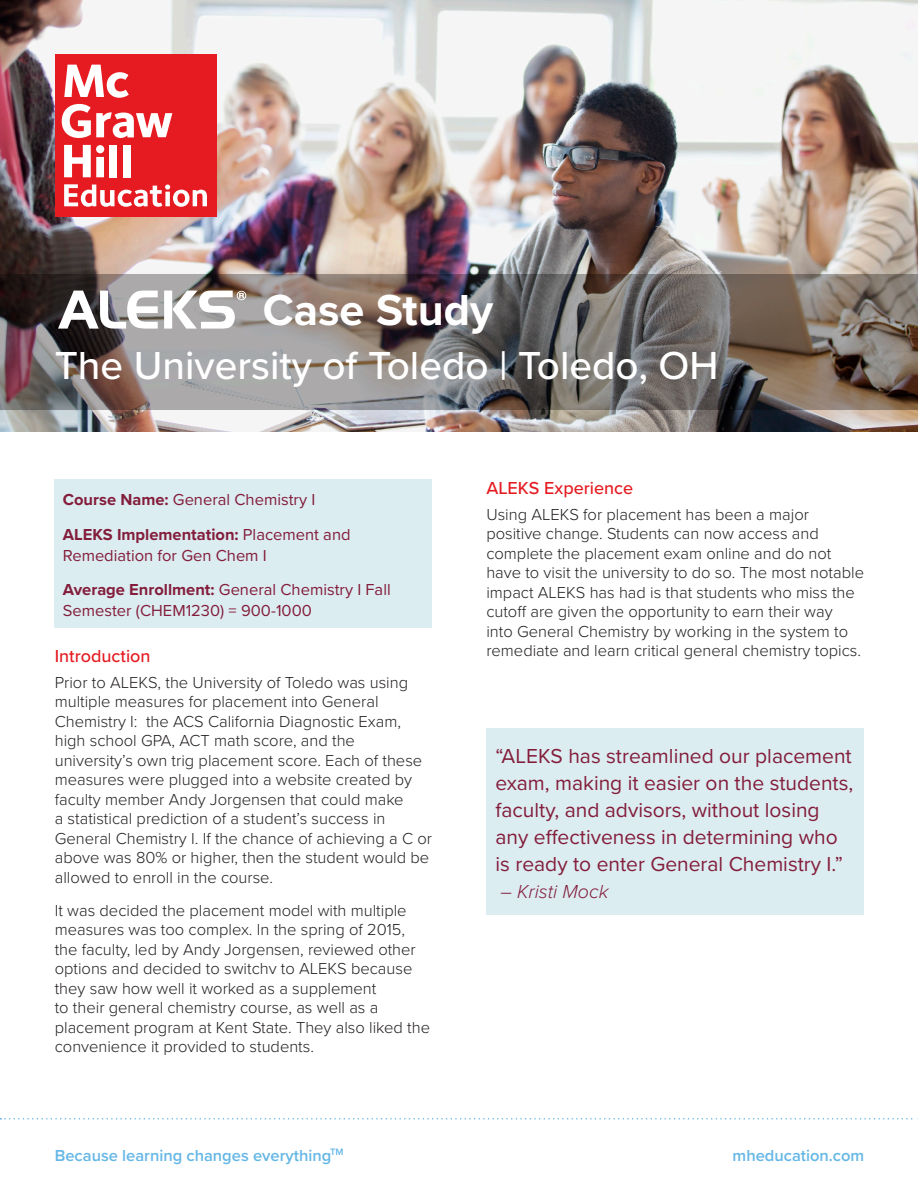
<style>
.page{position:relative;width:918px;height:1188px;background:#fff}
.page>*{position:absolute;margin:0;border:0;box-sizing:border-box;transform-origin:0 0}
.t1{font:700 45px "Proxima Nova";color:#fff}
.t2{font:500 40.5px "Proxima Nova";color:#fff}
.t3{font:21px/27px "Proxima Nova";color:#831d3b}
.t4{font:italic 300 19.5px "Proxima Nova";color:#831d3b}
.Paragraph_Header{font:500 18px "Proxima Nova";color:#e51b21}
.Prgh_Body{font:300 16.5px/19.5px "Proxima Nova";color:#231f20}
.Intro_Sections_-_Bod{font:16.5px/21px "Proxima Nova";color:#831d3b}
.t5{font:600 16.5px "Proxima Nova";color:#65b7e6}
.s1{font-weight:700}
</style>
<div class="page">
<img style="left:0;top:0;width:918px;height:431px">
<svg style="left:0;top:1118px;width:918px;height:2px"></svg>
<div style="left:55px;top:54px;width:162px;height:162px;background:#e51b21"></div>
<svg style="left:64px;top:65px;width:65px;height:33px"></svg>
<svg style="left:64px;top:145px;width:40px;height:32px"></svg>
<div style="left:110px;top:145px;width:7px;height:32px;background:#fff"></div>
<div style="left:123px;top:145px;width:8px;height:32px;background:#fff"></div>
<svg style="left:62px;top:104px;width:110px;height:34px"></svg>
<svg style="left:64px;top:184px;width:143px;height:23px"></svg>
<img style="left:0;top:274px;width:918px;height:135px">
<svg style="left:58px;top:291px;width:100px;height:38px"></svg>
<svg style="left:164px;top:291px;width:82px;height:38px"></svg>
<div style="left:486px;top:728px;width:378px;height:187px;background:#dcedf1"></div>
<div style="left:54px;top:479px;width:378px;height:149px;background:#dcedf1"></div>
<p class="t1" style="left:263px;top:276px;width:232px">Case Study</p>
<p class="t2" style="left:55px;top:335px;width:665px">The University of Toledo | Toledo, OH</p>
<p class="Intro_Sections_-_Bod" style="left:63px;top:489px;width:254px"><span class="s1">Course Name:</span> General Chemistry I</p>
<p class="Intro_Sections_-_Bod" style="left:63px;top:523px;width:289px"><span class="s1">ALEKS Implementation:</span> Placement and<br>Remediation for Gen Chem I</p>
<p class="Intro_Sections_-_Bod" style="left:63px;top:579px;width:329px"><span class="s1">Average Enrollment:</span> General Chemistry I Fall<br>Semester (CHEM1230) = 900-1000</p>
<p class="Paragraph_Header" style="left:55px;top:642px;width:97px">Introduction</p>
<p class="Prgh_Body" style="left:55px;top:672px;width:379px">Prior to ALEKS, the University of Toledo was using multiple measures for placement into General Chemistry I: the ACS California Diagnostic Exam, high school GPA, ACT math score, and the university’s own trig placement score. Each of these measures were plugged into a website created by faculty member Andy Jorgensen that could make<br>a statistical prediction of a student’s success in General Chemistry I. If the chance of achieving a C or above was 80% or higher, then the student would be allowed to enroll in the course.</p>
<p class="Prgh_Body" style="left:55px;top:900px;width:377px">It was decided the placement model with multiple measures was too complex. In the spring of 2015, the faculty, led by Andy Jorgensen, reviewed other options and decided to switchv to ALEKS because they saw how well it worked as a supplement<br>to their general chemistry course, as well as a placement program at Kent State. They also liked the convenience it provided to students.</p>
<p class="Paragraph_Header" style="left:486px;top:474px;width:148px">ALEKS Experience</p>
<p class="Prgh_Body" style="left:486px;top:504px;width:379px">Using ALEKS for placement has been a major positive change. Students can now access and complete the placement exam online and do not have to visit the university to do so. The most notable impact ALEKS has had is that students who miss the cutoff are given the opportunity to earn their way<br>into General Chemistry by working in the system to remediate and learn critical general chemistry topics.</p>
<p class="t3" style="left:496px;top:742px;width:359px">“ALEKS has streamlined our placement exam, making it easier on the students, faculty, and advisors, without losing any effectiveness in determining who is ready to enter General Chemistry I.”</p>
<p class="t4" style="left:501px;top:877px;width:109px">– Kristi Mock</p>
<p class="t5" style="left:55px;top:1143px;width:290px">Because learning changes everything<sup>TM</sup></p>
<p class="t5" style="left:733px;top:1143px;width:133px">mheducation.com</p>
</div>
